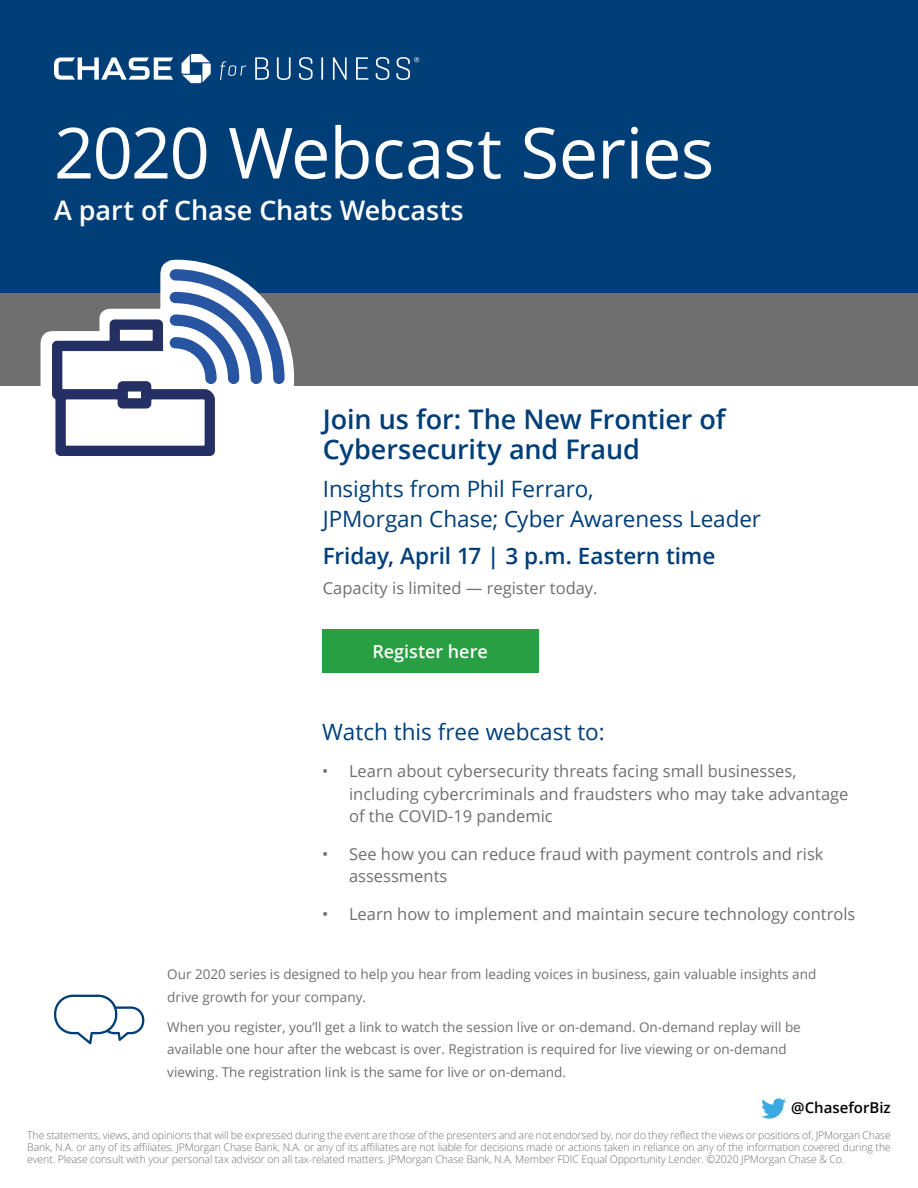
<style>
.page{position:relative;width:918px;height:1188px;background:#fff}
.page>*{position:absolute;margin:0;border:0;box-sizing:border-box;transform-origin:0 0}
.t1{font:70.5px "Open Sans";letter-spacing:-.015em;color:#fff}
.t2{font:600 27px/30px "Open Sans";letter-spacing:-.005em;color:#003e78}
.t3{font:600 27px "Open Sans";color:#fff}
.t4{font:22.5px/30px "Open Sans";letter-spacing:-.005em;color:#003e78}
.t5{font:600 22.5px "Open Sans";letter-spacing:-.005em;color:#003e78}
.t6{font:600 18px "Open Sans";color:#fff}
.t7{font:16.5px/22.5px "Open Sans";color:#706f6f}
.t8{font:600 15px "Open Sans";color:#000}
.t9{font:13.5px/22.5px "Open Sans";color:#706f6f}
.t10{font:300 10.5px/12px "Open Sans";letter-spacing:-.01em;color:#706f6f;text-align:justify}
</style>
<div class="page">
<div style="left:0;top:0;width:918px;height:293px;background:#003e78"></div>
<div style="left:0;top:293px;width:918px;height:92px;background:#706f6f"></div>
<div style="left:322px;top:630px;width:216px;height:43px;background:#289f42"></div>
<svg style="left:761px;top:1098px;width:25px;height:21px"></svg>
<svg style="left:220px;top:61px;width:26px;height:19px"></svg>
<svg style="left:255px;top:57px;width:14px;height:23px"></svg>
<svg style="left:277px;top:57px;width:14px;height:23px"></svg>
<svg style="left:299px;top:57px;width:14px;height:23px"></svg>
<hr style="left:321px;top:57px;width:2px;height:23px;background:#fff">
<svg style="left:333px;top:57px;width:14px;height:23px"></svg>
<svg style="left:356px;top:57px;width:12px;height:23px"></svg>
<svg style="left:376px;top:57px;width:13px;height:23px"></svg>
<svg style="left:182px;top:54px;width:29px;height:29px"></svg>
<svg style="left:54px;top:57px;width:119px;height:23px"></svg>
<svg style="left:396px;top:57px;width:23px;height:23px"></svg>
<svg style="left:54px;top:995px;width:90px;height:49px"></svg>
<svg style="left:39px;top:259px;width:256px;height:127px"></svg>
<svg style="left:50px;top:267px;width:237px;height:189px"></svg>
<h1 class="t1" style="left:54px;top:105px;width:662px">2020 Webcast Series</h1>
<h2 class="t3" style="left:54px;top:192px;width:411px">A part of Chase Chats Webcasts</h2>
<h2 class="t2" style="left:323px;top:404px;width:404px">Join us for: The New Frontier of<br>Cybersecurity and Fraud</h2>
<h3 class="t4" style="left:323px;top:473px;width:440px">Insights from Phil Ferraro,<br>JPMorgan Chase; Cyber Awareness Leader</h3>
<h3 class="t5" style="left:323px;top:540px;width:394px">Friday, April 17 | 3 p.m. Eastern time</h3>
<h3 class="t7" style="left:323px;top:576px;width:276px">Capacity is limited — register today.</h3>
<h3 class="t6" style="left:372px;top:639px;width:117px">Register here</h3>
<h3 class="t4" style="left:322px;top:716px;width:284px">Watch this free webcast to:</h3>
<h3 class="t7" style="left:349px;top:759px;width:501px;text-indent:-27px">• Learn about cybersecurity threats facing small businesses, including cybercriminals and fraudsters who may take advantage of the COVID-19 pandemic</h3>
<h3 class="t7" style="left:349px;top:842px;width:476px;text-indent:-27px">• See how you can reduce fraud with payment controls and risk assessments</h3>
<h3 class="t7" style="left:322px;top:902px;width:535px">• Learn how to implement and maintain secure technology controls</h3>
<p class="t9" style="left:167px;top:963px;width:650px">Our 2020 series is designed to help you hear from leading voices in business, gain valuable insights and drive growth for your company.</p>
<p class="t9" style="left:167px;top:1015px;width:635px">When you register, you’ll get a link to watch the session live or on-demand. On-demand replay will be available one hour after the webcast is over. Registration is required for live viewing or on-demand viewing. The registration link is the same for live or on-demand.</p>
<h3 class="t8" style="left:791px;top:1097px;width:101px">@ChaseforBiz</h3>
<p class="t10" style="left:27px;top:1129px;width:865px">The statements, views, and opinions that will be expressed during the event are those of the presenters and are not endorsed by, nor do they reflect the views or positions of, JPMorgan Chase Bank, N.A. or any of its affiliates. JPMorgan Chase Bank, N.A. or any of its affiliates are not liable for decisions made or actions taken in reliance on any of the information covered during the event. Please consult with your personal tax advisor on all tax-related matters. JPMorgan Chase Bank, N.A. Member FDIC Equal Opportunity Lender. ©2020 JPMorgan Chase &amp; Co.</p>
</div>
